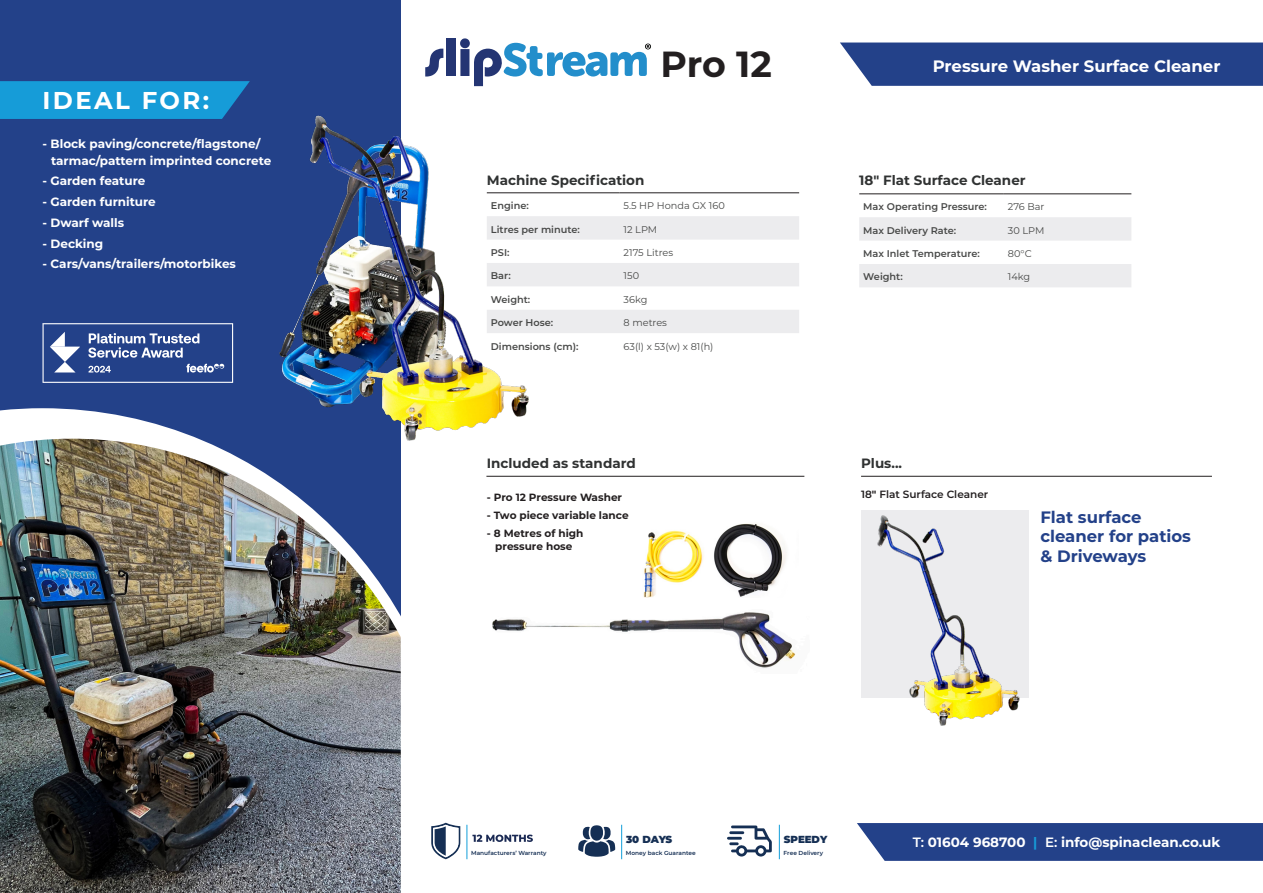
<style>
.page{position:relative;width:1263px;height:893px;background:#fff}
.page>*{position:absolute;margin:0;border:0;box-sizing:border-box;transform-origin:0 0}
.t1{font:700 36.3px "Montserrat";color:#231f20}
.t2{font:700 24.3px "Montserrat";letter-spacing:.1em;color:#fff}
.t3{font:700 16.5px/19.8px "Montserrat";color:#234189}
.t4{font:700 16.5px "Montserrat";color:#fff}
.t5{font:700 13.5px "Montserrat";color:#303232}
.t6{font:700 13.5px "Montserrat";color:#fff}
.t7{font:700 12px/16.5px "Montserrat";color:#fff}
.t8{font:700 10.5px/13.5px "Montserrat";color:#231f20;text-align:center}
.t9{font:600 10.5px "Montserrat";color:#231f20}
.t10{font:900 10.2px "Montserrat";color:#152f54}
.t11{font:600 9.75px "Montserrat";color:#484948}
.t12{font:9.75px "Montserrat";color:#484948}
.t13{font:600 5.85px "Montserrat";color:#152f54}
.s1{font-weight:700}
.s2{font-weight:600}
.s3{color:#169cd8}
</style>
<div class="page">
<div style="left:0;top:0;width:401px;height:893px;background:#234189"></div>
<svg style="left:0;top:408px;width:199px;height:31px;fill:#fff"></svg>
<img style="left:0;top:439px;width:401px;height:454px">
<svg style="left:0;top:81px;width:250px;height:38px;background:#1696d3"></svg>
<div style="left:840px;top:43px;width:423px;height:43px;background:#234189"></div>
<svg style="left:551px;top:216px;width:248px;height:117px"></svg>
<hr style="left:487px;top:192px;width:133px;height:1px;background:#231f20">
<hr style="left:620px;top:192px;width:179px;height:1px;background:#231f20">
<svg style="left:859px;top:217px;width:272px;height:70px"></svg>
<hr style="left:859px;top:193px;width:145px;height:1px;background:#231f20">
<hr style="left:1004px;top:193px;width:127px;height:1px;background:#231f20">
<hr style="left:486px;top:476px;width:318px;height:1px;background:#231f20">
<hr style="left:861px;top:476px;width:351px;height:1px;background:#231f20">
<img style="left:265px;top:115px;width:286px;height:343px">
<img style="left:864px;top:510px;width:165px;height:216px">
<svg style="left:425px;top:49px;width:18px;height:28px"></svg>
<div style="left:446px;top:39px;width:9px;height:37px;background:#243573"></div>
<svg style="left:460px;top:38px;width:191px;height:48px"></svg>
<img style="left:643px;top:523px;width:144px;height:75px">
<img style="left:492px;top:612px;width:304px;height:57px">
<svg style="left:43px;top:323px;width:190px;height:60px"></svg>
<svg style="left:857px;top:823px;width:406px;height:38px;background:#2b488d"></svg>
<svg style="left:431px;top:823px;width:29px;height:36px"></svg>
<hr style="left:467px;top:825px;width:1px;height:34px;background:#129ed9">
<hr style="left:621px;top:825px;width:1px;height:34px;background:#129ed9">
<hr style="left:779px;top:825px;width:1px;height:34px;background:#129ed9">
<svg style="left:578px;top:825px;width:37px;height:32px"></svg>
<svg style="left:727px;top:825px;width:45px;height:31px"></svg>
<svg style="left:472px;top:835px;width:61px;height:7px"></svg>
<p class="t2" style="left:43px;top:83px;width:168px">IDEAL FOR:</p>
<p class="t7" style="left:51px;top:135px;width:222px;text-indent:-9px">- Block paving/concrete/flagstone/ tarmac/pattern imprinted concrete</p>
<p class="t7" style="left:43px;top:172px;width:104px">- Garden feature</p>
<p class="t7" style="left:43px;top:193px;width:115px">- Garden furniture</p>
<p class="t7" style="left:43px;top:214px;width:83px">- Dwarf walls</p>
<p class="t7" style="left:43px;top:234px;width:62px">- Decking</p>
<p class="t7" style="left:43px;top:255px;width:195px">- Cars/vans/trailers/motorbikes</p>
<p class="t1" style="left:661px;top:38px;width:113px">Pro 12</p>
<p class="t5" style="left:487px;top:170px;width:159px">Machine Specification</p>
<p class="t11" style="left:491px;top:199px;width:40px">Engine:</p>
<p class="t12" style="left:624px;top:199px;width:103px">5.5 HP Honda GX 160</p>
<p class="t11" style="left:491px;top:222px;width:90px">Litres per minute:</p>
<p class="t12" style="left:624px;top:222px;width:35px">12 LPM</p>
<p class="t11" style="left:491px;top:246px;width:20px">PSI:</p>
<p class="t12" style="left:624px;top:246px;width:51px">2175 Litres</p>
<p class="t11" style="left:491px;top:269px;width:21px">Bar:</p>
<p class="t12" style="left:624px;top:269px;width:17px">150</p>
<p class="t11" style="left:491px;top:292px;width:41px">Weight:</p>
<p class="t12" style="left:624px;top:293px;width:25px">36kg</p>
<p class="t11" style="left:491px;top:316px;width:64px">Power Hose:</p>
<p class="t12" style="left:624px;top:316px;width:45px">8 metres</p>
<p class="t11" style="left:491px;top:339px;width:89px">Dimensions (cm):</p>
<p class="t12" style="left:624px;top:339px;width:91px">63(l) x 53(w) x 81(h)</p>
<p class="t4" style="left:933px;top:54px;width:289px">Pressure Washer Surface Cleaner</p>
<p class="t5" style="left:859px;top:170px;width:168px">18" Flat Surface Cleaner</p>
<p class="t11" style="left:863px;top:200px;width:125px">Max Operating Pressure:</p>
<p class="t12" style="left:1008px;top:200px;width:38px">276 Bar</p>
<p class="t11" style="left:863px;top:223px;width:94px">Max Delivery Rate:</p>
<p class="t12" style="left:1008px;top:223px;width:38px">30 LPM</p>
<p class="t11" style="left:863px;top:247px;width:118px">Max Inlet Temperature:</p>
<p class="t12" style="left:1008px;top:247px;width:25px">80°C</p>
<p class="t11" style="left:863px;top:270px;width:41px">Weight:</p>
<p class="t12" style="left:1008px;top:270px;width:24px">14kg</p>
<p class="t5" style="left:487px;top:453px;width:150px">Included as standard</p>
<p class="t5" style="left:861px;top:453px;width:42px">Plus...</p>
<p class="t8" style="left:487px;top:490px;width:137px">- Pro 12 Pressure Washer</p>
<p class="t8" style="left:487px;top:508px;width:143px">- Two piece variable lance</p>
<p class="t8" style="left:487px;top:526px;width:98px">- 8 Metres of high pressure hose</p>
<p class="t9" style="left:861px;top:487px;width:129px">18<span class="s1">"</span> Flat Surface Cleaner</p>
<p class="t3" style="left:1040px;top:506px;width:152px">Flat surface cleaner for patios &amp; Driveways</p>
<p class="t10" style="left:626px;top:831px;width:48px">30 DAYS</p>
<p class="t13" style="left:471px;top:849px;width:77px">Manufacturers’ Warranty</p>
<p class="t13" style="left:626px;top:849px;width:71px">Money back Guarantee</p>
<p class="t10" style="left:784px;top:831px;width:45px">SPEEDY</p>
<p class="t13" style="left:783px;top:849px;width:41px">Free Delivery</p>
<p class="t6" style="left:913px;top:833px;width:309px"><span class="s2">T:</span> 01604 968700 <span class="s3">|</span> <span class="s2">E:</span> info@spinaclean.co.uk</p>
</div>
